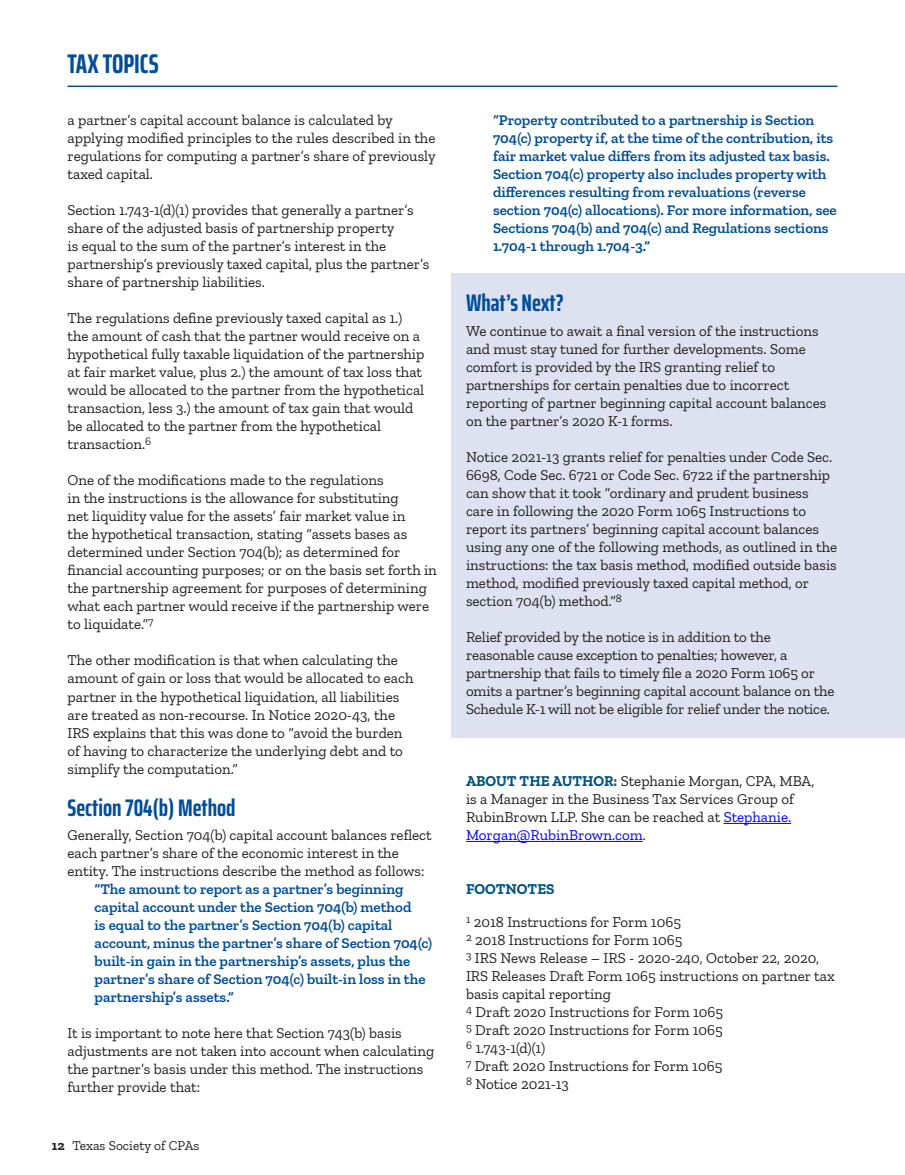
<style>
.page{position:relative;width:905px;height:1175px;background:#fff}
.page>*{position:absolute;margin:0;border:0;box-sizing:border-box;transform-origin:0 0}
.t1{font:700 extra-condensed 27px "Saira";color:#014e99}
.t2{font:700 extra-condensed 24px "Saira";color:#014e99}
.t3{font:15px/18px "Zilla Slab";color:#231f20}
.t4{font:600 15px/18px "Zilla Slab";color:#014e99}
.t5{font:700 15px "Zilla Slab";color:#015381}
.t6{font:13.5px "Zilla Slab";color:#231f20}
.s1{font-weight:700}
.s2{font-weight:700;color:#015381}
.s3{color:#00f}
</style>
<div class="page">
<div style="left:451px;top:273px;width:453px;height:464px;background:#dee2f0"></div>
<hr style="left:68px;top:86px;width:769px;height:1px;background:#014e99">
<hr style="left:723px;top:823px;width:68px;height:1px;background:#00f">
<hr style="left:466px;top:841px;width:176px;height:1px;background:#00f">
<h1 class="t1" style="left:68px;top:43px;width:93px">TAX TOPICS</h1>
<p class="t3" style="left:68px;top:111px;width:370px">a partner’s capital account balance is calculated by applying modified principles to the rules described in the regulations for computing a partner’s share of previously taxed capital.</p>
<p class="t3" style="left:68px;top:201px;width:363px">Section 1.743-1(d)(1) provides that generally a partner’s share of the adjusted basis of partnership property<br>is equal to the sum of the partner’s interest in the partnership’s previously taxed capital, plus the partner’s share of partnership liabilities.</p>
<p class="t3" style="left:68px;top:309px;width:358px">The regulations define previously taxed capital as 1.) the amount of cash that the partner would receive on a hypothetical fully taxable liquidation of the partnership at fair market value, plus 2.) the amount of tax loss that would be allocated to the partner from the hypothetical transaction, less 3.) the amount of tax gain that would be allocated to the partner from the hypothetical transaction.<sup>6</sup></p>
<p class="t3" style="left:68px;top:471px;width:371px">One of the modifications made to the regulations<br>in the instructions is the allowance for substituting<br>net liquidity value for the assets’ fair market value in<br>the hypothetical transaction, stating “assets bases as determined under Section 704(b); as determined for financial accounting purposes; or on the basis set forth in the partnership agreement for purposes of determining what each partner would receive if the partnership were to liquidate.”<sup>7</sup></p>
<p class="t3" style="left:68px;top:651px;width:347px">The other modification is that when calculating the amount of gain or loss that would be allocated to each partner in the hypothetical liquidation, all liabilities are treated as non-recourse. In Notice 2020-43, the IRS explains that this was done to “avoid the burden of having to characterize the underlying debt and to simplify the computation.”</p>
<h2 class="t2" style="left:68px;top:789px;width:169px">Section 704(b) Method</h2>
<p class="t3" style="left:68px;top:826px;width:366px">Generally, Section 704(b) capital account balances reflect each partner’s share of the economic interest in the entity. The instructions describe the method as follows:</p>
<p class="t4" style="left:94px;top:880px;width:339px">“The amount to report as a partner’s beginning capital account under the Section 704(b) method<br>is equal to the partner’s Section 704(b) capital account, minus the partner’s share of Section 704(c) built-in gain in the partnership’s assets, plus the partner’s share of Section 704(c) built-in loss in the partnership’s assets.”</p>
<p class="t3" style="left:68px;top:1024px;width:368px">It is important to note here that Section 743(b) basis adjustments are not taken into account when calculating the partner’s basis under this method. The instructions further provide that:</p>
<p class="t6" style="left:52px;top:1137px;width:149px"><span class="s1">12</span> Texas Society of CPAs</p>
<p class="t4" style="left:493px;top:111px;width:345px">“Property contributed to a partnership is Section 704(c) property if, at the time of the contribution, its fair market value differs from its adjusted tax basis.<br>Section 704(c) property also includes property with differences resulting from revaluations (reverse section 704(c) allocations). For more information, see Sections 704(b) and 704(c) and Regulations sections 1.704-1 through 1.704-3.”</p>
<h2 class="t2" style="left:466px;top:285px;width:99px">What’s Next?</h2>
<p class="t3" style="left:466px;top:322px;width:362px">We continue to await a final version of the instructions and must stay tuned for further developments. Some comfort is provided by the IRS granting relief to partnerships for certain penalties due to incorrect reporting of partner beginning capital account balances on the partner’s 2020 K-1 forms.</p>
<p class="t3" style="left:466px;top:448px;width:372px">Notice 2021-13 grants relief for penalties under Code Sec.<br>6698, Code Sec. 6721 or Code Sec. 6722 if the partnership can show that it took “ordinary and prudent business care in following the 2020 Form 1065 Instructions to report its partners’ beginning capital account balances using any one of the following methods, as outlined in the instructions: the tax basis method, modified outside basis method, modified previously taxed capital method, or section 704(b) method.”<sup>8</sup></p>
<p class="t3" style="left:466px;top:628px;width:370px">Relief provided by the notice is in addition to the reasonable cause exception to penalties; however, a partnership that fails to timely file a 2020 Form 1065 or omits a partner’s beginning capital account balance on the Schedule K-1 will not be eligible for relief under the notice.</p>
<p class="t3" style="left:466px;top:772px;width:350px"><span class="s2">ABOUT THE AUTHOR:</span> Stephanie Morgan, CPA, MBA, is a Manager in the Business Tax Services Group of RubinBrown LLP. She can be reached at <span class="s3">Stephanie.<br>Morgan@RubinBrown.com</span>.</p>
<p class="t5" style="left:466px;top:880px;width:90px">FOOTNOTES</p>
<p class="t3" style="left:466px;top:913px;width:370px"><sup>1</sup> 2018 Instructions for Form 1065<br><sup>2</sup> 2018 Instructions for Form 1065<br><sup>3</sup> IRS News Release – IRS - 2020-240, October 22, 2020, IRS Releases Draft Form 1065 instructions on partner tax basis capital reporting<br><sup>4</sup> Draft 2020 Instructions for Form 1065<br><sup>5</sup> Draft 2020 Instructions for Form 1065<br><sup>6</sup> 1.743-1(d)(1)<br><sup>7</sup> Draft 2020 Instructions for Form 1065<br><sup>8</sup> Notice 2021-13</p>
</div>
